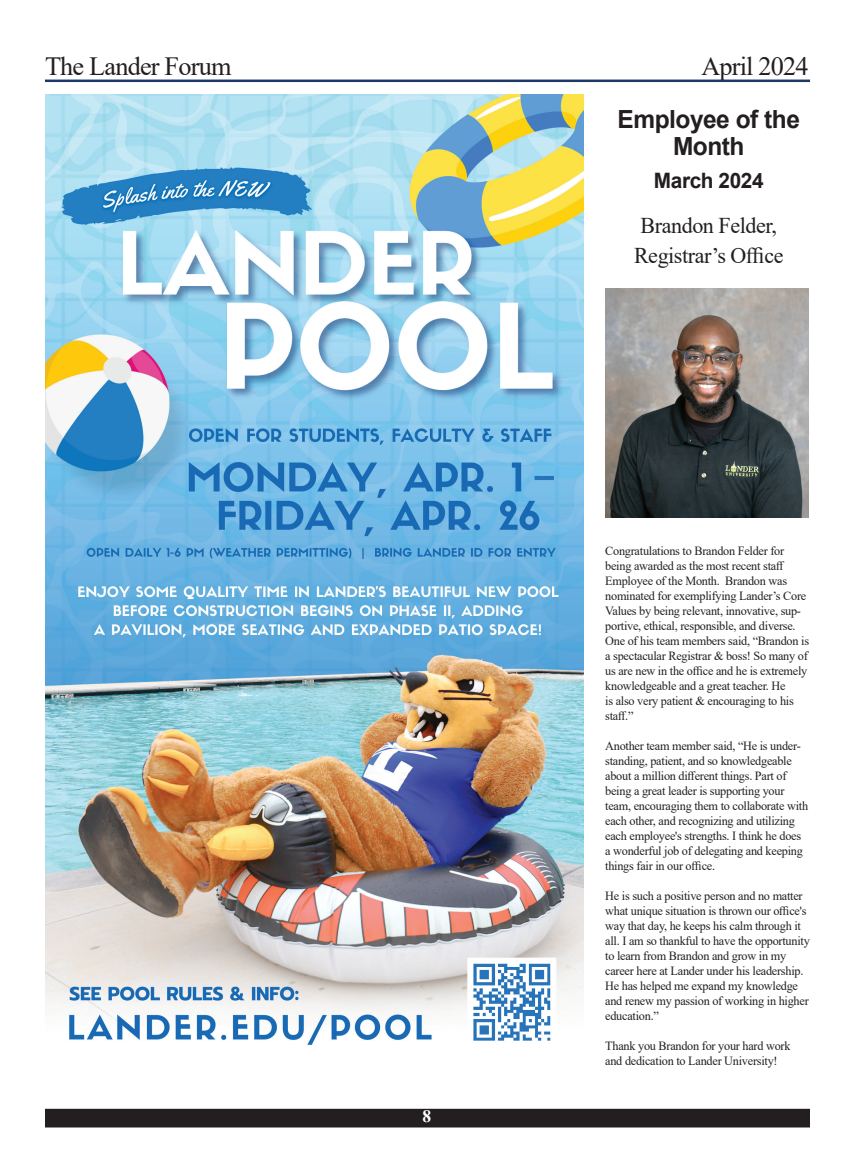
<style>
.page{position:relative;width:855px;height:1170px;background:#fff}
.page>*{position:absolute;margin:0;border:0;box-sizing:border-box;transform-origin:0 0}
.t1{font:26.25px "Times New Roman";letter-spacing:-.03em;color:#231f20}
.t2{font:700 25px/27.5px "Arial";letter-spacing:-.02em;color:#231f20;text-align:center}
.t3{font:22.5px/30px "Times New Roman";letter-spacing:-.02em;color:#231f20}
.t4{font:700 21.25px "Arial";letter-spacing:-.02em;color:#231f20}
.t5{font:700 17.5px "Times New Roman";color:#fff}
.t6{font:12.5px/15px "Times New Roman";letter-spacing:-.02em;color:#231f20}
</style>
<div class="page">
<div style="left:46px;top:1109px;width:763px;height:18px;background:#231f20"></div>
<div style="left:45px;top:1109px;width:765px;height:19px;border:1px solid #231f20"></div>
<hr style="left:45px;top:80px;width:765px;height:2px;background:#1d3769">
<img style="left:605px;top:289px;width:204px;height:228px">
<img style="left:45px;top:94px;width:538px;height:951px">
<h1 class="t1" style="left:45px;top:48px;width:188px">The Lander Forum</h1>
<h3 class="t5" style="left:422px;top:1104px;width:10px">8</h3>
<h1 class="t1" style="left:701px;top:48px;width:109px">April 2024</h1>
<h2 class="t2" style="left:618px;top:105px;width:184px">Employee of the<br>Month</h2>
<h3 class="t4" style="left:654px;top:165px;width:111px">March 2024</h3>
<h3 class="t3" style="left:634px;top:209px;width:151px">Brandon Felder,<br>Registrar’s Office</h3>
<p class="t6" style="left:605px;top:543px;width:205px">Congratulations to Brandon Felder for being awarded as the most recent staff Employee of the Month. Brandon was nominated for exemplifying Lander’s Core Values by being relevant, innovative, sup&shy;portive, ethical, responsible, and diverse.<br>One of his team members said, “Brandon is a spectacular Registrar &amp; boss! So many of us are new in the office and he is extremely knowledgeable and a great teacher. He<br>is also very patient &amp; encouraging to his staff.”</p>
<p class="t6" style="left:605px;top:738px;width:204px">Another team member said, “He is under&shy;standing, patient, and so knowledgeable about a million different things. Part of being a great leader is supporting your team, encouraging them to collaborate with each other, and recognizing and utilizing each employee's strengths. I think he does a wonderful job of delegating and keeping things fair in our office.</p>
<p class="t6" style="left:605px;top:888px;width:206px">He is such a positive person and no matter what unique situation is thrown our office's way that day, he keeps his calm through it all. I am so thankful to have the opportunity to learn from Brandon and grow in my career here at Lander under his leadership.<br>He has helped me expand my knowledge and renew my passion of working in higher education.”</p>
<p class="t6" style="left:605px;top:1038px;width:187px">Thank you Brandon for your hard work and dedication to Lander University!</p>
</div>
